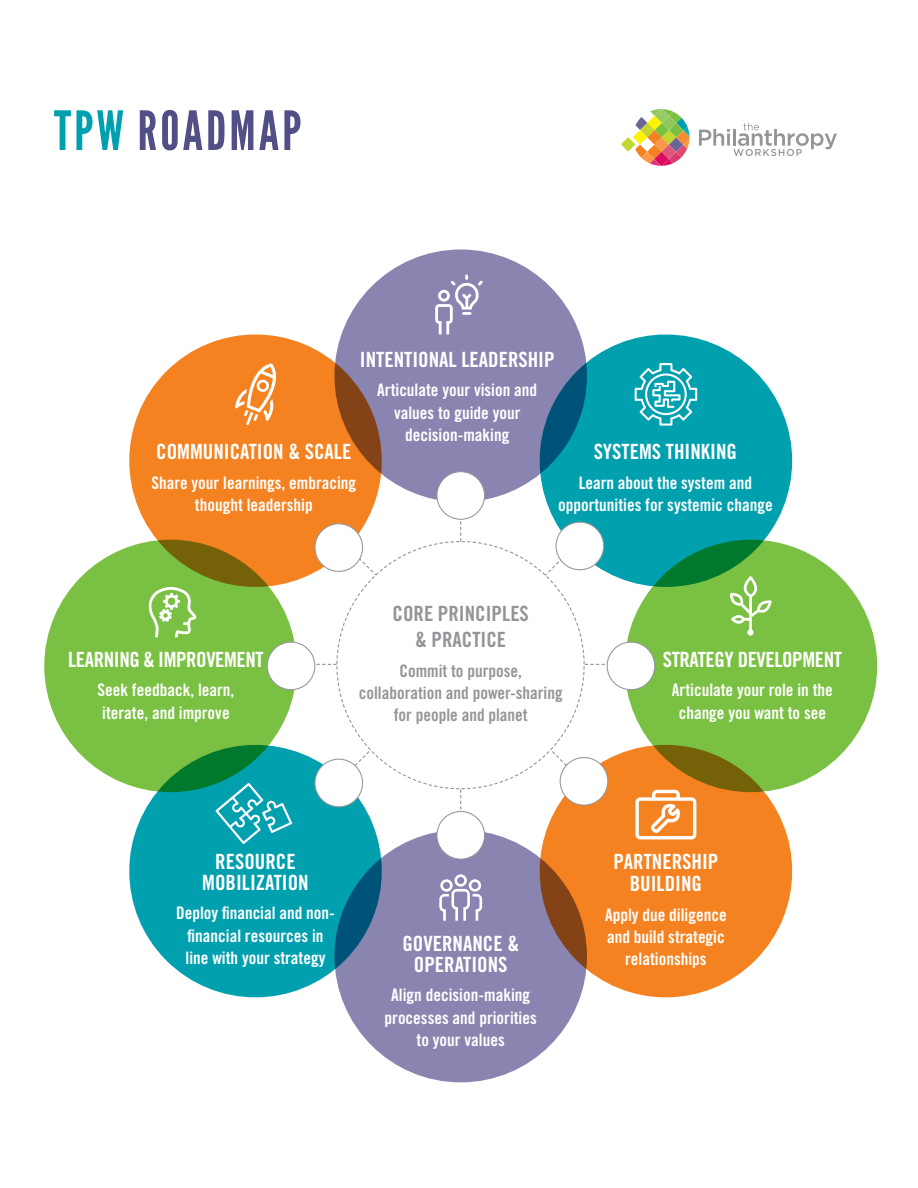
<style>
.page{position:relative;width:918px;height:1188px;background:#fff}
.page>*{position:absolute;margin:0;border:0;box-sizing:border-box;transform-origin:0 0}
.t1{font:54px "League Gothic";letter-spacing:.06em;color:#524e86}
.t2{font:21px/21.5px "Trade Gothic LT Std Bd Cn 20";color:#fff;text-align:center}
.t3{font:21px "Trade Gothic LT Std Bd Cn 20";letter-spacing:-.02em;color:#fff}
.t4{font:21px/26px "Trade Gothic LT Std Bd Cn 20";color:#939598;text-align:center}
.t5{font:17.25px/22.5px "Trade Gothic LT Std Bd Cn 20";color:#fff;text-align:center}
.t6{font:17.25px/22.5px "Trade Gothic LT Std Bd Cn 20";color:#939598;text-align:center}
.s1{color:#00a0af}
</style>
<div class="page">
<svg style="left:621px;top:109px;width:69px;height:57px"></svg>
<svg style="left:699px;top:123px;width:138px;height:33px"></svg>
<div style="left:334px;top:249px;width:253px;height:253px;background:#8985b0;border-radius:50%"></div>
<svg style="left:117px;top:324px;width:277px;height:264px;fill:#f58220"></svg>
<div style="left:44px;top:540px;width:253px;height:252px;background:#7ac143;border-radius:50%"></div>
<svg style="left:117px;top:734px;width:276px;height:264px;fill:#00a0af"></svg>
<div style="left:334px;top:830px;width:253px;height:252px;background:#8985b0;border-radius:50%"></div>
<svg style="left:527px;top:734px;width:278px;height:265px;fill:#f58220"></svg>
<div style="left:625px;top:540px;width:252px;height:252px;background:#7ac143;border-radius:50%"></div>
<svg style="left:527px;top:324px;width:278px;height:264px;fill:#00a0af"></svg>
<svg style="left:300px;top:499px;width:322px;height:322px"></svg>
<svg style="left:235px;top:364px;width:51px;height:61px"></svg>
<div style="left:437px;top:472px;width:48px;height:47px;background:#fff;border-radius:50%"></div>
<div style="left:436px;top:471px;width:49px;height:49px;border:1px solid #939598;border-radius:50%"></div>
<div style="left:437px;top:812px;width:48px;height:47px;background:#fff;border-radius:50%"></div>
<div style="left:436px;top:811px;width:49px;height:49px;border:1px solid #939598;border-radius:50%"></div>
<div style="left:556px;top:522px;width:48px;height:48px;background:#fff;border-radius:50%"></div>
<div style="left:556px;top:522px;width:48px;height:48px;border:1px solid #939598;border-radius:50%"></div>
<div style="left:560px;top:758px;width:48px;height:47px;background:#fff;border-radius:50%"></div>
<div style="left:560px;top:757px;width:48px;height:49px;border:1px solid #939598;border-radius:50%"></div>
<div style="left:315px;top:759px;width:48px;height:48px;background:#fff;border-radius:50%"></div>
<div style="left:314px;top:759px;width:49px;height:48px;border:1px solid #939598;border-radius:50%"></div>
<div style="left:315px;top:524px;width:48px;height:47px;background:#fff;border-radius:50%"></div>
<div style="left:314px;top:523px;width:49px;height:49px;border:1px solid #939598;border-radius:50%"></div>
<div style="left:607px;top:642px;width:48px;height:48px;background:#fff;border-radius:50%"></div>
<div style="left:607px;top:642px;width:48px;height:48px;border:1px solid #939598;border-radius:50%"></div>
<div style="left:267px;top:642px;width:48px;height:48px;background:#fff;border-radius:50%"></div>
<div style="left:267px;top:642px;width:48px;height:48px;border:1px solid #939598;border-radius:50%"></div>
<svg style="left:435px;top:275px;width:48px;height:59px"></svg>
<svg style="left:439px;top:874px;width:43px;height:47px"></svg>
<svg style="left:635px;top:363px;width:62px;height:63px"></svg>
<svg style="left:730px;top:576px;width:42px;height:60px"></svg>
<svg style="left:635px;top:790px;width:61px;height:49px"></svg>
<svg style="left:148px;top:587px;width:49px;height:50px"></svg>
<svg style="left:215px;top:783px;width:77px;height:61px;background:#2bafbc"></svg>
<h1 class="t1" style="left:54px;top:99px;width:249px"><span class="s1">TPW</span> ROADMAP</h1>
<p class="t2" style="left:360px;top:349px;width:196px">INTENTIONAL LEADERSHIP</p>
<p class="t5" style="left:377px;top:379px;width:161px">Articulate your vision and values to guide your decision-making</p>
<p class="t2" style="left:156px;top:441px;width:197px">COMMUNICATION &amp; SCALE</p>
<p class="t5" style="left:151px;top:471px;width:206px">Share your learnings, embracing thought leadership</p>
<p class="t2" style="left:594px;top:441px;width:145px">SYSTEMS THINKING</p>
<p class="t5" style="left:558px;top:471px;width:216px">Learn about the system and opportunities for systemic change</p>
<p class="t3" style="left:68px;top:647px;width:197px">LEARNING &amp; IMPROVEMENT</p>
<p class="t5" style="left:98px;top:679px;width:138px;text-align:left">Seek feedback, learn, iterate, and improve</p>
<p class="t4" style="left:393px;top:601px;width:138px">CORE PRINCIPLES &amp; PRACTICE</p>
<p class="t6" style="left:359px;top:659px;width:205px">Commit to purpose, collaboration and power-sharing for people and planet</p>
<p class="t3" style="left:663px;top:647px;width:181px">STRATEGY DEVELOPMENT</p>
<p class="t5" style="left:672px;top:679px;width:162px">Articulate your role in the change you want to see</p>
<p class="t2" style="left:202px;top:850px;width:108px">RESOURCE<br>MOBILIZATION</p>
<p class="t5" style="left:176px;top:902px;width:160px">Deploy financial and non&shy;financial resources in line with your strategy</p>
<p class="t2" style="left:402px;top:932px;width:118px">GOVERNANCE &amp;<br>OPERATIONS</p>
<p class="t5" style="left:385px;top:984px;width:154px">Align decision-making processes and priorities to your values</p>
<p class="t2" style="left:613px;top:850px;width:106px;line-height:22.5px">PARTNERSHIP<br>BUILDING</p>
<p class="t5" style="left:605px;top:903px;width:123px">Apply due diligence and build strategic relationships</p>
</div>
